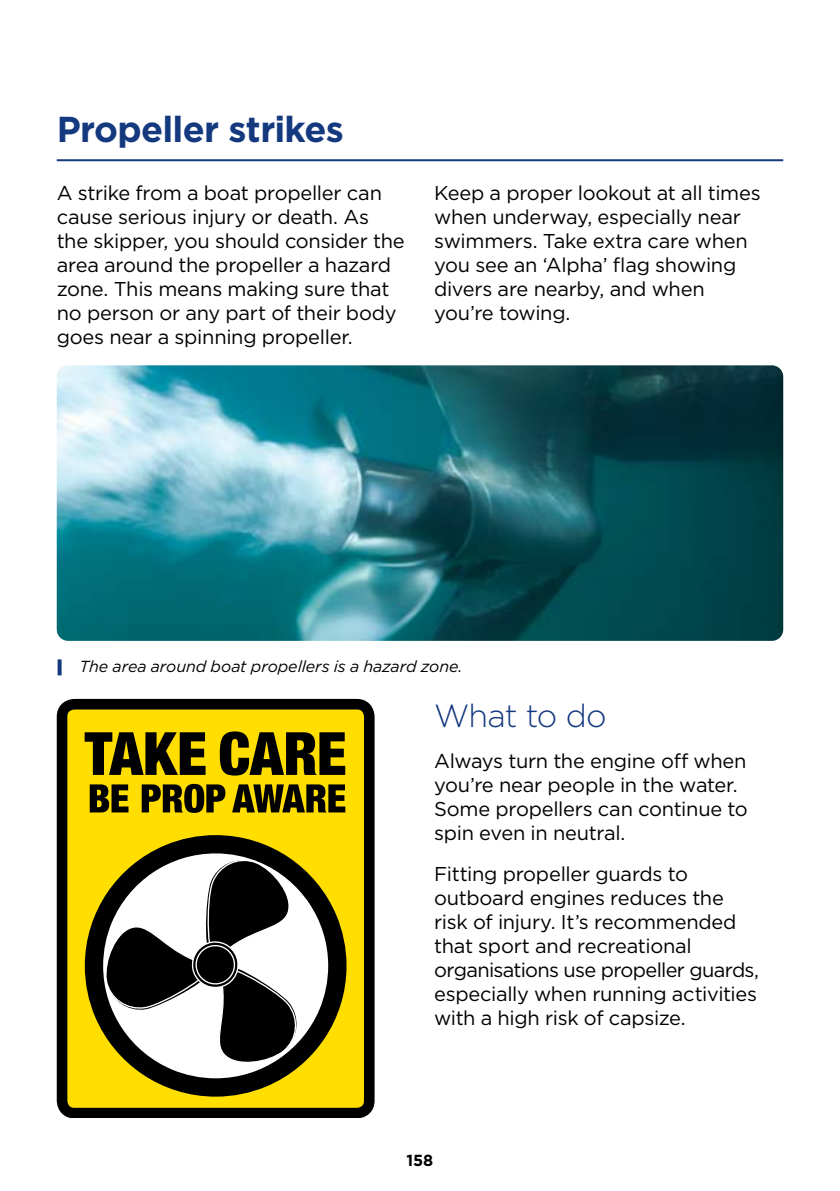
<style>
.page{position:relative;width:840px;height:1191px;background:#fff}
.page>*{position:absolute;margin:0;border:0;box-sizing:border-box;transform-origin:0 0}
.TfNSW_Heading_H2___E{font:700 36px "Gotham";letter-spacing:-.02em;color:#15397f}
.TfNSW_Heading_H3{font:300 32px "Gotham";letter-spacing:-.025em;color:#15397f}
.TfNSW_body_text{font:20px/24px "Gotham";letter-spacing:-.015em;color:#000}
.t1{font:italic 16px "Gotham";letter-spacing:-.005em;color:#000}
.t2{font:700 16px "Gotham";color:#000}
</style>
<div class="page">
<hr style="left:57px;top:159px;width:725px;height:2px;background:#15397f">
<svg style="left:58px;top:659px;width:4px;height:16px"></svg>
<img style="left:57px;top:365px;width:725px;height:276px">
<svg style="left:57px;top:699px;width:317px;height:418px;background:#b19a01"></svg>
<svg style="left:85px;top:835px;width:261px;height:261px;background:#a19123"></svg>
<svg style="left:102px;top:856px;width:198px;height:212px"></svg>
<svg style="left:85px;top:732px;width:120px;height:43px;background:#594d00"></svg>
<svg style="left:220px;top:731px;width:125px;height:44px;background:#584c00"></svg>
<svg style="left:90px;top:784px;width:38px;height:28px"></svg>
<svg style="left:142px;top:784px;width:83px;height:29px;background:#5a4e00"></svg>
<svg style="left:232px;top:784px;width:113px;height:28px;background:#534800"></svg>
<h2 class="TfNSW_Heading_H2___E" style="left:57px;top:106px;width:288px">Propeller strikes</h2>
<p class="TfNSW_body_text" style="left:57px;top:181px;width:349px">A strike from a boat propeller can cause serious injury or death. As the skipper, you should consider the area around the propeller a hazard zone. This means making sure that no person or any part of their body goes near a spinning propeller.</p>
<p class="TfNSW_body_text" style="left:434px;top:181px;width:328px">Keep a proper lookout at all times when underway, especially near swimmers. Take extra care when you see an ‘Alpha’ flag showing divers are nearby, and when you’re towing.</p>
<p class="t1" style="left:79px;top:656px;width:384px">The area around boat propellers is a hazard zone.</p>
<h3 class="TfNSW_Heading_H3" style="left:434px;top:695px;width:174px">What to do</h3>
<p class="TfNSW_body_text" style="left:434px;top:748px;width:315px">Always turn the engine off when you’re near people in the water.<br>Some propellers can continue to spin even in neutral.</p>
<p class="TfNSW_body_text" style="left:434px;top:861px;width:326px">Fitting propeller guards to outboard engines reduces the risk of injury. It’s recommended that sport and recreational organisations use propeller guards, especially when running activities with a high risk of capsize.</p>
<p class="t2" style="left:406px;top:1149px;width:28px">158</p>
</div>
